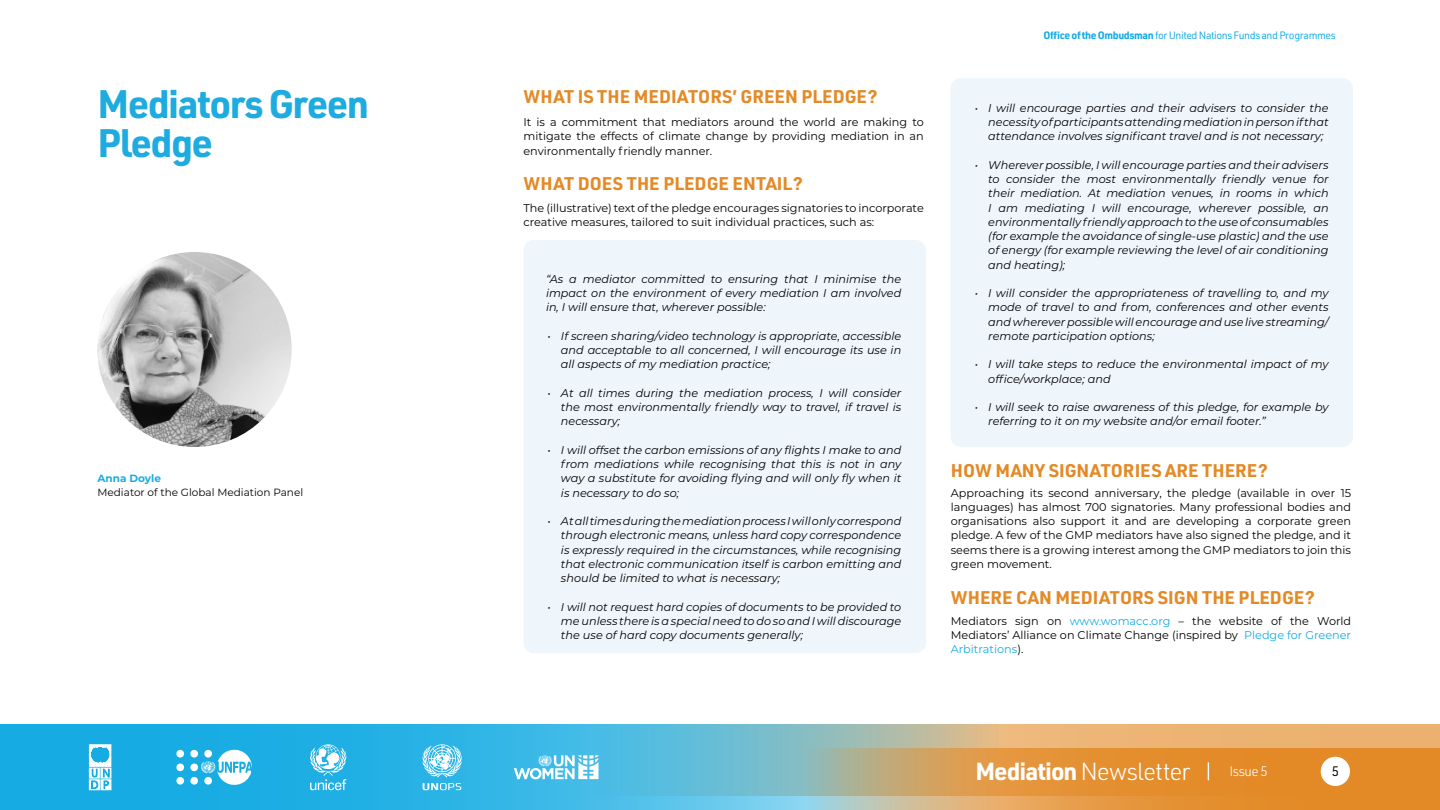
<style>
.page{position:relative;width:1440px;height:810px;background:#fff}
.page>*{position:absolute;margin:0;border:0;box-sizing:border-box;transform-origin:0 0}
.t1{font:700 39px/39px "URWDIN";letter-spacing:-.04em;color:#1eabdf}
.t2{font:300 24.22px "URWDIN";letter-spacing:-.04em;color:#fff}
.t3{font:700 18px "URWDIN";color:#e38a26}
.t4{font:300 13.5px "URWDIN";letter-spacing:-.04em;color:#fff}
.t5{font:13.5px "URWDIN";color:#000}
.t6{font:italic 11.25px/14.2px "Montserrat";color:#000;text-align:justify}
.t7{font:11.25px/14.2px "Montserrat";color:#000;text-align:justify}
.t8{font:10.5px "URWDIN";letter-spacing:-.04em;color:#16ace3}
.t9{font:10.5px "Montserrat";color:#000}
.t10{font:700 10.5px "Montserrat";color:#16ace3}
.s1{font-weight:700}
.s2{color:#16ace3}
</style>
<div class="page">
<svg style="left:998px;top:724px;width:442px;height:24px;background:#ecb374"></svg>
<svg style="left:0;top:724px;width:998px;height:86px;background:#3fb5dc"></svg>
<svg style="left:808px;top:748px;width:632px;height:62px;background:#d99848"></svg>
<svg style="left:89px;top:742px;width:22px;height:48px"></svg>
<div style="left:176px;top:763px;width:8px;height:8px;background:#fff;border-radius:50%"></div>
<div style="left:176px;top:777px;width:8px;height:8px;background:#fff;border-radius:50%"></div>
<div style="left:176px;top:750px;width:8px;height:8px;background:#fff;border-radius:50%"></div>
<div style="left:190px;top:777px;width:8px;height:8px;background:#fff;border-radius:50%"></div>
<div style="left:190px;top:763px;width:8px;height:8px;background:#fff;border-radius:50%"></div>
<div style="left:190px;top:750px;width:8px;height:8px;background:#fff;border-radius:50%"></div>
<svg style="left:201px;top:749px;width:51px;height:37px"></svg>
<svg style="left:423px;top:744px;width:39px;height:46px;background:#7bcfee"></svg>
<svg style="left:310px;top:744px;width:36px;height:46px"></svg>
<svg style="left:514px;top:755px;width:85px;height:24px"></svg>
<svg style="left:1208px;top:762px;width:1px;height:18px"></svg>
<div style="left:1321px;top:757px;width:29px;height:29px;background:#fff;border-radius:50%"></div>
<div style="left:524px;top:240px;width:402px;height:413px;background:#eef6fc;border-radius:10px"></div>
<div style="left:950px;top:78px;width:403px;height:369px;background:#eef6fc;border-radius:10px"></div>
<img style="left:98px;top:252px;width:194px;height:195px;border-radius:97px">
<h1 class="t1" style="left:98px;top:83px;width:273px">Mediators Green<br>Pledge</h1>
<h3 class="t3" style="left:524px;top:84px;width:356px">WHAT IS THE MEDIATORS’ GREEN PLEDGE?</h3>
<p class="t7" style="left:524px;top:114px;width:402px">It is a commitment that mediators around the world are making to mitigate the effects of climate change by providing mediation in an environmentally friendly manner.</p>
<h3 class="t3" style="left:524px;top:172px;width:281px">WHAT DOES THE PLEDGE ENTAIL?</h3>
<p class="t7" style="left:524px;top:200px;width:402px">The (illustrative) text of the pledge encourages signatories to incorporate creative measures, tailored to suit individual practices, such as:</p>
<p class="t10" style="left:98px;top:471px;width:65px">Anna Doyle</p>
<p class="t9" style="left:98px;top:486px;width:207px">Mediator of the Global Mediation Panel</p>
<p class="t6" style="left:546px;top:271px;width:357px">“As a mediator committed to ensuring that I minimise the impact on the environment of every mediation I am involved in, I will ensure that, wherever possible:</p>
<p class="t6" style="left:561px;top:328px;width:342px;text-indent:-14px">• If screen sharing/video technology is appropriate, accessible and acceptable to all concerned, I will encourage its use in all aspects of my mediation practice;</p>
<p class="t6" style="left:561px;top:385px;width:342px;text-indent:-14px">• At all times during the mediation process, I will consider the most environmentally friendly way to travel, if travel is necessary;</p>
<p class="t6" style="left:561px;top:442px;width:342px;text-indent:-14px">• I will offset the carbon emissions of any flights I make to and from mediations while recognising that this is not in any way a substitute for avoiding flying and will only fly when it is necessary to do so;</p>
<p class="t6" style="left:561px;top:514px;width:342px;text-indent:-14px">• At all times during the mediation process I will only correspond through electronic means, unless hard copy correspondence is expressly required in the circumstances, while recognising that electronic communication itself is carbon emitting and should be limited to what is necessary;</p>
<p class="t6" style="left:561px;top:599px;width:342px;text-indent:-14px">• I will not request hard copies of documents to be provided to me unless there is a special need to do so and I will discourage the use of hard copy documents generally;</p>
<p class="t8" style="left:1044px;top:28px;width:294px"><span class="s1">Office of the Ombudsman</span> for United Nations Funds and Programmes</p>
<p class="t6" style="left:988px;top:100px;width:342px;text-indent:-14px">• I will encourage parties and their advisers to consider the necessity of participants attending mediation in person if that attendance involves significant travel and is not necessary;</p>
<p class="t6" style="left:988px;top:157px;width:342px;text-indent:-14px">• Wherever possible, I will encourage parties and their advisers to consider the most environmentally friendly venue for their mediation. At mediation venues, in rooms in which I am mediating I will encourage, wherever possible, an environmentally friendly approach to the use of consumables (for example the avoidance of single-use plastic) and the use of energy (for example reviewing the level of air conditioning and heating);</p>
<p class="t6" style="left:988px;top:286px;width:342px;text-indent:-14px">• I will consider the appropriateness of travelling to, and my mode of travel to and from, conferences and other events and wherever possible will encourage and use live streaming/ remote participation options;</p>
<p class="t6" style="left:988px;top:357px;width:342px;text-indent:-14px">• I will take steps to reduce the environmental impact of my office/workplace; and</p>
<p class="t6" style="left:988px;top:400px;width:342px;text-indent:-14px">• I will seek to raise awareness of this pledge, for example by referring to it on my website and/or email footer.”</p>
<h3 class="t3" style="left:951px;top:458px;width:319px">HOW MANY SIGNATORIES ARE THERE?</h3>
<p class="t7" style="left:951px;top:485px;width:402px">Approaching its second anniversary, the pledge (available in over 15 languages) has almost 700 signatories. Many professional bodies and organisations also support it and are developing a corporate green pledge. A few of the GMP mediators have also signed the pledge, and it seems there is a growing interest among the GMP mediators to join this green movement.</p>
<h3 class="t3" style="left:951px;top:585px;width:365px">WHERE CAN MEDIATORS SIGN THE PLEDGE?</h3>
<p class="t7" style="left:951px;top:613px;width:402px">Mediators sign on <span class="s2">www.womacc.org</span> – the website of the World Mediators’ Alliance on Climate Change (inspired by <span class="s2">Pledge for Greener Arbitrations</span>).</p>
<h2 class="t2" style="left:976px;top:756px;width:216px"><span class="s1">Mediation</span> Newsletter</h2>
<p class="t4" style="left:1229px;top:763px;width:40px">Issue 5</p>
<p class="t5" style="left:1332px;top:762px;width:9px">5</p>
</div>
